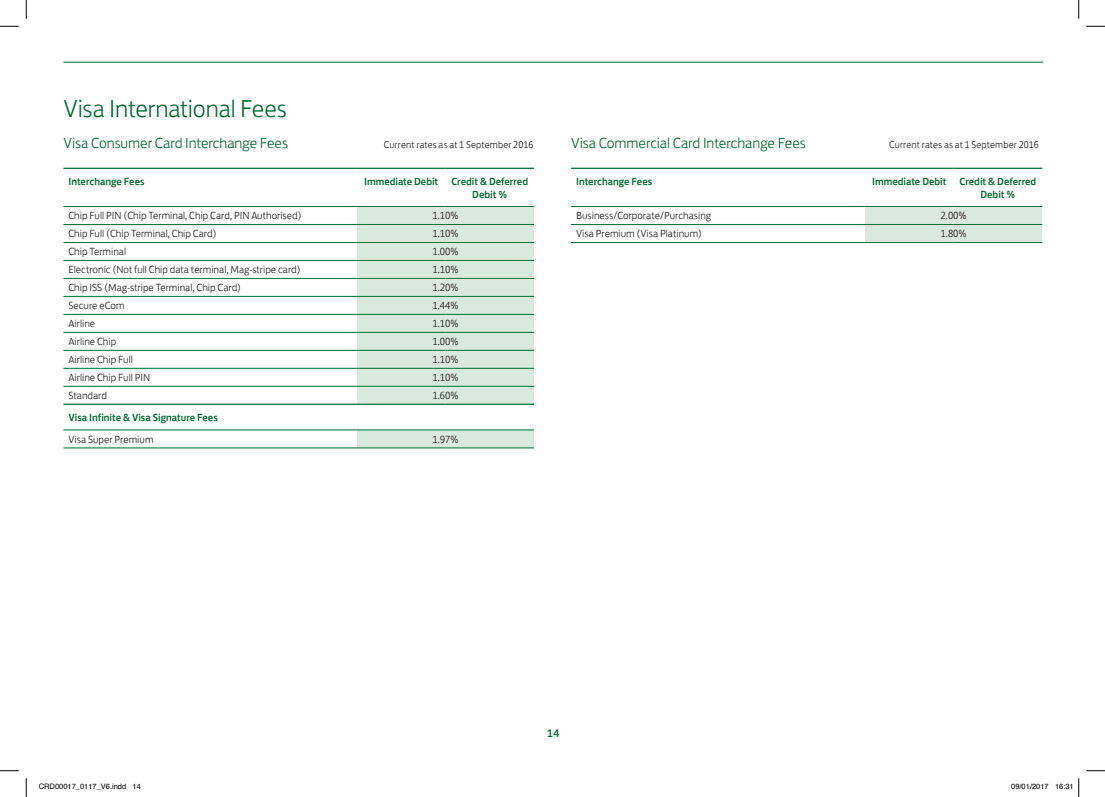
<style>
.page{position:relative;width:1105px;height:797px;background:#fff}
.page>*{position:absolute;margin:0;border:0;box-sizing:border-box;transform-origin:0 0}
.OD_PAGE_HEADLINE_T3{font:300 25px "Lloyds Bank Jack";letter-spacing:-.005em;color:#006b32}
.OD_STANDFIRST_T3{font:300 15px "Lloyds Bank Jack";letter-spacing:-.005em;color:#006b32}
.OD_PAGE_NUMBERS{font:500 11.25px "Lloyds Bank Jack";color:#006b32}
.OD_TABLE_BODY{font:300 10.62px "Lloyds Bank Jack";color:#231f20}
.OD_TABLE_HEADER{font:500 10.62px/12.5px "Lloyds Bank Jack";color:#006b32;text-align:center}
.OD_STANDFIRST_T3-2{font:300 10px "Lloyds Bank Jack";letter-spacing:.015em;color:#231f20}
.t1{font:7.5px "Helvetica";color:#000}
</style>
<div class="page">
<svg style="left:357px;top:207px;width:177px;height:240px;background:#dceae1"></svg>
<hr style="left:63px;top:224px;width:294px;height:1px;background:#006b32">
<hr style="left:357px;top:224px;width:88px;height:1px;background:#006b32">
<hr style="left:445px;top:224px;width:89px;height:1px;background:#006b32">
<hr style="left:63px;top:242px;width:294px;height:1px;background:#006b32">
<hr style="left:357px;top:242px;width:88px;height:1px;background:#006b32">
<hr style="left:445px;top:242px;width:89px;height:1px;background:#006b32">
<hr style="left:63px;top:260px;width:294px;height:1px;background:#006b32">
<hr style="left:357px;top:260px;width:88px;height:1px;background:#006b32">
<hr style="left:445px;top:260px;width:89px;height:1px;background:#006b32">
<hr style="left:63px;top:278px;width:294px;height:1px;background:#006b32">
<hr style="left:357px;top:278px;width:88px;height:1px;background:#006b32">
<hr style="left:445px;top:278px;width:89px;height:1px;background:#006b32">
<hr style="left:63px;top:296px;width:294px;height:1px;background:#006b32">
<hr style="left:357px;top:296px;width:88px;height:1px;background:#006b32">
<hr style="left:445px;top:296px;width:89px;height:1px;background:#006b32">
<hr style="left:63px;top:314px;width:294px;height:1px;background:#006b32">
<hr style="left:357px;top:314px;width:88px;height:1px;background:#006b32">
<hr style="left:445px;top:314px;width:89px;height:1px;background:#006b32">
<hr style="left:63px;top:332px;width:294px;height:1px;background:#006b32">
<hr style="left:357px;top:332px;width:88px;height:1px;background:#006b32">
<hr style="left:445px;top:332px;width:89px;height:1px;background:#006b32">
<hr style="left:63px;top:350px;width:294px;height:1px;background:#006b32">
<hr style="left:357px;top:350px;width:88px;height:1px;background:#006b32">
<hr style="left:445px;top:350px;width:89px;height:1px;background:#006b32">
<hr style="left:63px;top:368px;width:294px;height:1px;background:#006b32">
<hr style="left:357px;top:368px;width:88px;height:1px;background:#006b32">
<hr style="left:445px;top:368px;width:89px;height:1px;background:#006b32">
<hr style="left:63px;top:386px;width:294px;height:1px;background:#006b32">
<hr style="left:357px;top:386px;width:88px;height:1px;background:#006b32">
<hr style="left:445px;top:386px;width:89px;height:1px;background:#006b32">
<hr style="left:63px;top:168px;width:294px;height:1px;background:#006b32">
<hr style="left:357px;top:168px;width:88px;height:1px;background:#006b32">
<hr style="left:445px;top:168px;width:89px;height:1px;background:#006b32">
<hr style="left:63px;top:206px;width:294px;height:1px;background:#006b32">
<hr style="left:357px;top:206px;width:88px;height:1px;background:#006b32">
<hr style="left:445px;top:206px;width:89px;height:1px;background:#006b32">
<hr style="left:63px;top:447px;width:294px;height:1px;background:#006b32">
<hr style="left:357px;top:447px;width:88px;height:1px;background:#006b32">
<hr style="left:445px;top:447px;width:89px;height:1px;background:#006b32">
<hr style="left:63px;top:403px;width:294px;height:2px;background:#006b32">
<hr style="left:357px;top:403px;width:88px;height:2px;background:#006b32">
<hr style="left:445px;top:403px;width:89px;height:2px;background:#006b32">
<hr style="left:63px;top:429px;width:294px;height:1px;background:#006b32">
<hr style="left:357px;top:429px;width:88px;height:1px;background:#006b32">
<hr style="left:445px;top:429px;width:89px;height:1px;background:#006b32">
<div style="left:865px;top:207px;width:177px;height:35px;background:#dae9df"></div>
<hr style="left:571px;top:168px;width:294px;height:1px;background:#006b32">
<hr style="left:865px;top:168px;width:89px;height:1px;background:#006b32">
<hr style="left:954px;top:168px;width:88px;height:1px;background:#006b32">
<hr style="left:571px;top:206px;width:294px;height:1px;background:#006b32">
<hr style="left:865px;top:206px;width:89px;height:1px;background:#006b32">
<hr style="left:954px;top:206px;width:88px;height:1px;background:#006b32">
<hr style="left:571px;top:224px;width:294px;height:1px;background:#006b32">
<hr style="left:865px;top:224px;width:89px;height:1px;background:#006b32">
<hr style="left:954px;top:224px;width:88px;height:1px;background:#006b32">
<hr style="left:571px;top:242px;width:294px;height:1px;background:#006b32">
<hr style="left:865px;top:242px;width:89px;height:1px;background:#006b32">
<hr style="left:954px;top:242px;width:88px;height:1px;background:#006b32">
<hr style="left:63px;top:62px;width:980px;height:1px;background:#006b32">
<svg style="left:0;top:25px;width:19px;height:2px"></svg>
<svg style="left:1086px;top:25px;width:19px;height:2px"></svg>
<svg style="left:0;top:770px;width:19px;height:1px"></svg>
<svg style="left:1086px;top:770px;width:19px;height:1px"></svg>
<svg style="left:25px;top:0;width:2px;height:19px"></svg>
<svg style="left:25px;top:778px;width:2px;height:19px"></svg>
<svg style="left:1078px;top:0;width:1px;height:19px"></svg>
<svg style="left:1078px;top:778px;width:1px;height:19px"></svg>
<p class="OD_PAGE_HEADLINE_T3" style="left:63px;top:88px;width:225px">Visa International Fees</p>
<p class="OD_STANDFIRST_T3" style="left:63px;top:131px;width:226px">Visa Consumer Card Interchange Fees</p>
<p class="OD_STANDFIRST_T3-2" style="left:384px;top:137px;width:151px">Current rates as at 1 September 2016</p>
<p class="OD_TABLE_HEADER" style="left:68px;top:174px;width:78px">Interchange Fees</p>
<p class="OD_TABLE_HEADER" style="left:364px;top:174px;width:76px">Immediate Debit</p>
<p class="OD_TABLE_HEADER" style="left:451px;top:174px;width:78px">Credit &amp; Deferred<br>Debit %</p>
<p class="OD_TABLE_BODY" style="left:68px;top:207px;width:235px">Chip Full PIN (Chip Terminal, Chip Card, PIN Authorised)</p>
<p class="OD_TABLE_BODY" style="left:432px;top:207px;width:28px">1.10%</p>
<p class="OD_TABLE_BODY" style="left:68px;top:225px;width:150px">Chip Full (Chip Terminal, Chip Card)</p>
<p class="OD_TABLE_BODY" style="left:432px;top:225px;width:28px">1.10%</p>
<p class="OD_TABLE_BODY" style="left:68px;top:243px;width:59px">Chip Terminal</p>
<p class="OD_TABLE_BODY" style="left:432px;top:243px;width:28px">1.00%</p>
<p class="OD_TABLE_BODY" style="left:68px;top:261px;width:234px">Electronic (Not full Chip data terminal, Mag-stripe card)</p>
<p class="OD_TABLE_BODY" style="left:432px;top:261px;width:28px">1.10%</p>
<p class="OD_TABLE_BODY" style="left:68px;top:279px;width:174px">Chip ISS (Mag-stripe Terminal, Chip Card)</p>
<p class="OD_TABLE_BODY" style="left:432px;top:279px;width:28px">1.20%</p>
<p class="OD_TABLE_BODY" style="left:68px;top:297px;width:58px">Secure eCom</p>
<p class="OD_TABLE_BODY" style="left:432px;top:297px;width:28px">1.44%</p>
<p class="OD_TABLE_BODY" style="left:68px;top:315px;width:28px">Airline</p>
<p class="OD_TABLE_BODY" style="left:432px;top:315px;width:28px">1.10%</p>
<p class="OD_TABLE_BODY" style="left:68px;top:333px;width:49px">Airline Chip</p>
<p class="OD_TABLE_BODY" style="left:432px;top:333px;width:28px">1.00%</p>
<p class="OD_TABLE_BODY" style="left:68px;top:351px;width:66px">Airline Chip Full</p>
<p class="OD_TABLE_BODY" style="left:432px;top:351px;width:28px">1.10%</p>
<p class="OD_TABLE_BODY" style="left:68px;top:369px;width:83px">Airline Chip Full PIN</p>
<p class="OD_TABLE_BODY" style="left:432px;top:369px;width:28px">1.10%</p>
<p class="OD_TABLE_BODY" style="left:68px;top:387px;width:40px">Standard</p>
<p class="OD_TABLE_BODY" style="left:432px;top:387px;width:28px">1.60%</p>
<p class="OD_TABLE_HEADER" style="left:68px;top:410px;width:151px">Visa Infinite &amp; Visa Signature Fees</p>
<p class="OD_TABLE_BODY" style="left:68px;top:431px;width:87px">Visa Super Premium</p>
<p class="OD_TABLE_BODY" style="left:432px;top:431px;width:28px">1.97%</p>
<p class="OD_STANDFIRST_T3" style="left:571px;top:131px;width:236px">Visa Commercial Card Interchange Fees</p>
<p class="OD_STANDFIRST_T3-2" style="left:889px;top:137px;width:151px">Current rates as at 1 September 2016</p>
<p class="OD_TABLE_HEADER" style="left:576px;top:174px;width:78px">Interchange Fees</p>
<p class="OD_TABLE_HEADER" style="left:872px;top:174px;width:76px">Immediate Debit</p>
<p class="OD_TABLE_HEADER" style="left:959px;top:174px;width:78px">Credit &amp; Deferred<br>Debit %</p>
<p class="OD_TABLE_BODY" style="left:576px;top:207px;width:137px">Business/Corporate/Purchasing</p>
<p class="OD_TABLE_BODY" style="left:940px;top:207px;width:28px">2.00%</p>
<p class="OD_TABLE_BODY" style="left:576px;top:225px;width:127px">Visa Premium (Visa Platinum)</p>
<p class="OD_TABLE_BODY" style="left:940px;top:225px;width:28px">1.80%</p>
<p class="OD_PAGE_NUMBERS" style="left:547px;top:723px;width:14px">14</p>
<p class="t1" style="left:39px;top:781px;width:104px">CRD00017_0117_V6.indd 14</p>
<p class="t1" style="left:1011px;top:781px;width:64px">09/01/2017 16:31</p>
</div>
